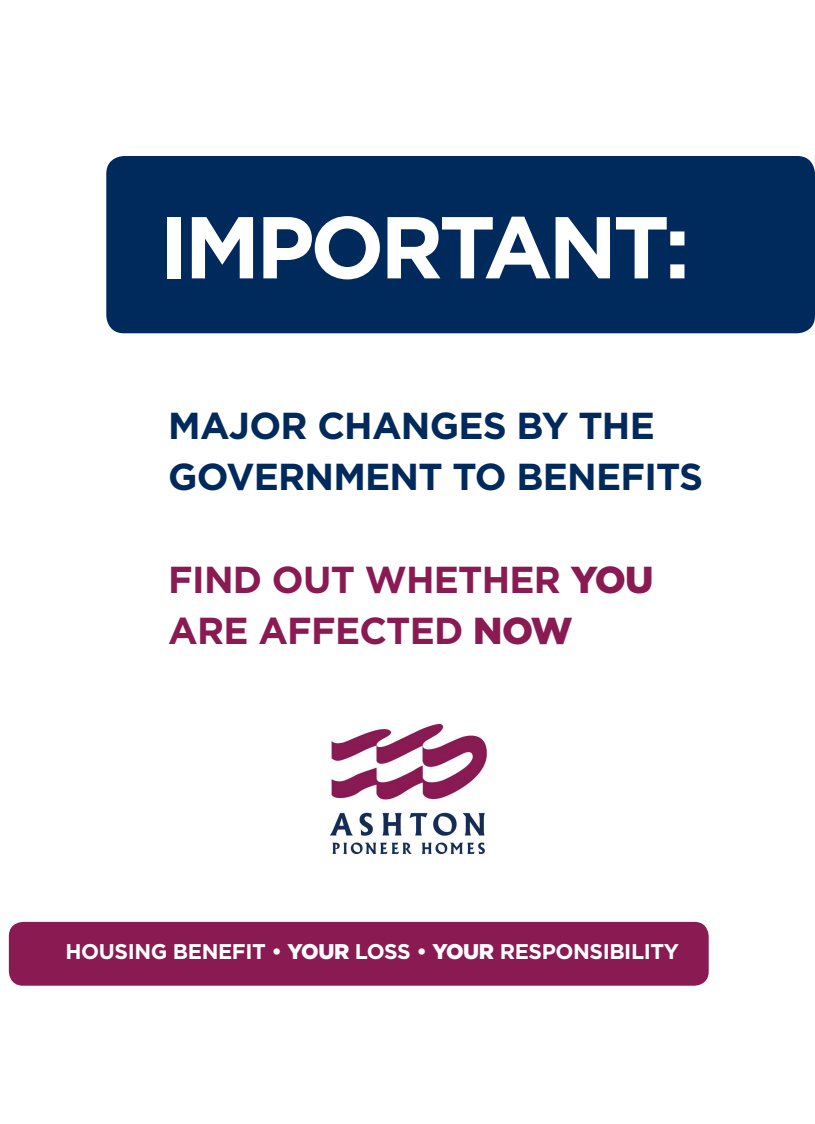
<style>
.page{position:relative;width:815px;height:1124px;background:#fff}
.page>*{position:absolute;margin:0;border:0;box-sizing:border-box;transform-origin:0 0}
.t1{font:700 87.5px "Gotham";letter-spacing:-.05em;color:#fff}
.t2{font:700 37.5px/51.2px "Gotham";letter-spacing:-.02em;color:#00295c}
.t3{font:700 37.5px/51.2px "Gotham";letter-spacing:-.02em;color:#891a52}
.t4{font:700 21.25px "Gotham";letter-spacing:-.02em;color:#fff}
.s1{font-weight:900}
</style>
<div class="page">
<img style="left:330px;top:723px;width:157px;height:132px">
<div style="left:106px;top:156px;width:709px;height:177px;background:#00295c;border-radius:18px"></div>
<div style="left:9px;top:921px;width:700px;height:64px;background:#891a52;border-radius:14px"></div>
<h1 class="t1" style="left:159px;top:197px;width:532px">IMPORTANT:</h1>
<h2 class="t2" style="left:168px;top:399px;width:536px">MAJOR CHANGES BY THE<br>GOVERNMENT TO BENEFITS</h2>
<h2 class="t3" style="left:168px;top:553px;width:487px">FIND OUT WHETHER <span class="s1">YOU<br></span>ARE AFFECTED <span class="s1">NOW</span></h2>
<p class="t4" style="left:66px;top:939px;width:615px">HOUSING BENEFIT • <span class="s1">YOUR</span> LOSS • <span class="s1">YOUR</span> RESPONSIBILITY</p>
</div>
